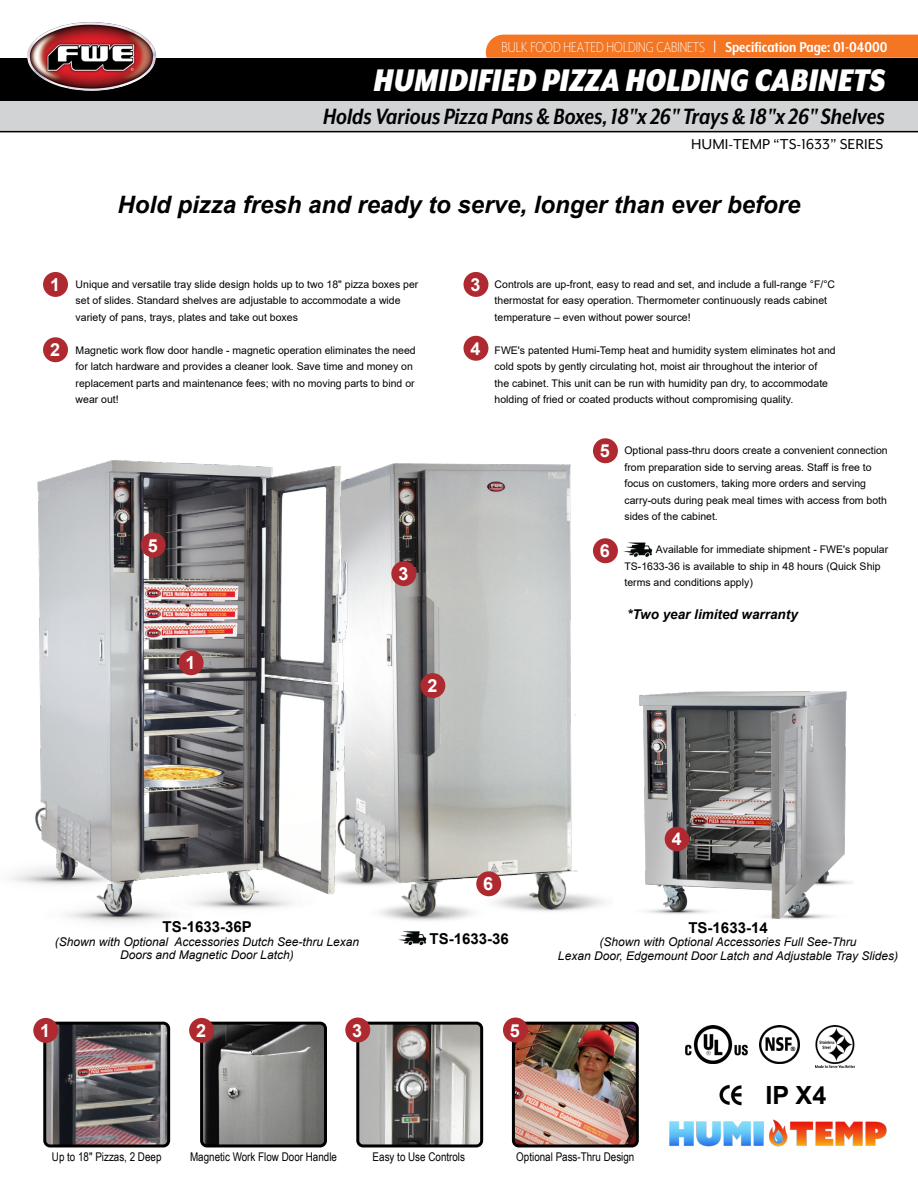
<style>
.page{position:relative;width:918px;height:1188px;background:#fff}
.page>*{position:absolute;margin:0;border:0;box-sizing:border-box;transform-origin:0 0}
.t1{font:italic 900 36px "Mr Eaves XL Mod Nar OT";color:#fff}
.t2{font:italic 700 25.5px "Mr Eaves XL Mod Nar OT";color:#000101}
.t3{font:700 25.05px "Arial";color:#000}
.t4{font:italic 700 24px "Arial";color:#000}
.t5{font:700 18px "Arial";color:#fff}
.t6{font:700 17.7px "Arial";color:#fff}
.t7{font:300 16.5px "Mr Eaves XL Mod Nar OT";color:#fff}
.t8{font:16.5px "Mr Eaves Mod OT";color:#000}
.t9{font:700 15px "Arial";color:#000}
.t10{font:italic 700 13.5px "Arial";color:#000}
.t11{font:italic 12px/13.5px "Arial";color:#000;text-align:center}
.t12{font:12px "Arial Narrow";color:#000}
.t13{font:10.5px/16.5px "Arial";color:#000}
.s1{font-weight:700}
</style>
<div class="page">
<img style="left:352px;top:459px;width:261px;height:462px">
<div style="left:43px;top:272px;width:25px;height:25px;background:#af2a30;border-radius:50%"></div>
<div style="left:43px;top:337px;width:25px;height:25px;background:#af2a30;border-radius:50%"></div>
<div style="left:464px;top:272px;width:24px;height:25px;background:#af2a30;border-radius:50%"></div>
<div style="left:464px;top:336px;width:24px;height:25px;background:#af2a30;border-radius:50%"></div>
<div style="left:593px;top:438px;width:25px;height:25px;background:#af2a30;border-radius:50%"></div>
<div style="left:593px;top:538px;width:25px;height:25px;background:#af2a30;border-radius:50%"></div>
<img style="left:11px;top:460px;width:341px;height:463px">
<div style="left:476px;top:871px;width:25px;height:25px;background:#af2a30;border-radius:50%"></div>
<div style="left:420px;top:673px;width:25px;height:25px;background:#af2a30;border-radius:50%"></div>
<div style="left:141px;top:532px;width:25px;height:25px;background:#af2a30;border-radius:50%"></div>
<div style="left:391px;top:561px;width:25px;height:25px;background:#af2a30;border-radius:50%"></div>
<img style="left:604px;top:676px;width:248px;height:245px">
<div style="left:665px;top:827px;width:24px;height:24px;background:#af2a30;border-radius:50%"></div>
<div style="left:179px;top:650px;width:25px;height:25px;background:#af2a30;border-radius:50%"></div>
<img style="left:623px;top:542px;width:30px;height:15px">
<img style="left:398px;top:931px;width:29px;height:15px">
<div style="left:0;top:100px;width:918px;height:31px;background:#d1d3d4"></div>
<div style="left:0;top:58px;width:918px;height:42px;background:#000"></div>
<hr style="left:0;top:131px;width:918px;height:1px;background:#000">
<img style="left:27px;top:22px;width:129px;height:69px">
<img style="left:27px;top:22px;width:129px;height:69px;border-radius:50%">
<div style="left:486px;top:35px;width:432px;height:23px;background:#f47522"></div>
<img style="left:815px;top:1025px;width:40px;height:43px">
<img style="left:760px;top:1025px;width:39px;height:39px">
<img style="left:719px;top:1084px;width:23px;height:22px">
<img style="left:685px;top:1026px;width:63px;height:38px">
<img style="left:669px;top:1119px;width:218px;height:28px">
<img style="left:513px;top:1026px;width:122px;height:120px">
<div style="left:512px;top:1022px;width:127px;height:125px;border:3px solid #000;border-radius:5px"></div>
<img style="left:47px;top:1023px;width:122px;height:123px">
<div style="left:43px;top:1022px;width:127px;height:125px;border:3px solid #000;border-radius:5px"></div>
<img style="left:204px;top:1026px;width:119px;height:117px">
<div style="left:200px;top:1022px;width:127px;height:125px;border:3px solid #000;border-radius:5px"></div>
<img style="left:360px;top:1023px;width:122px;height:123px">
<div style="left:356px;top:1022px;width:127px;height:125px;border:3px solid #000;border-radius:5px"></div>
<div style="left:33px;top:1018px;width:25px;height:25px;background:#af2a30;border-radius:50%"></div>
<div style="left:189px;top:1018px;width:25px;height:25px;background:#af2a30;border-radius:50%"></div>
<div style="left:345px;top:1018px;width:25px;height:24px;background:#af2a30;border-radius:50%"></div>
<div style="left:503px;top:1018px;width:25px;height:24px;background:#af2a30;border-radius:50%"></div>
<h3 class="t7" style="left:502px;top:39px;width:387px">BULK FOOD HEATED HOLDING CABINETS <span class="s1">Specification Page: 01-04000</span></h3>
<h1 class="t1" style="left:374px;top:62px;width:513px">HUMIDIFIED PIZZA HOLDING CABINETS</h1>
<h2 class="t2" style="left:323px;top:103px;width:563px">Holds Various Pizza Pans &amp; Boxes, 18"x 26" Trays &amp; 18"x 26" Shelves</h2>
<h3 class="t8" style="left:691px;top:135px;width:194px">HUMI-TEMP “TS-1633” SERIES</h3>
<h3 class="t4" style="left:118px;top:188px;width:684px">Hold pizza fresh and ready to serve, longer than ever before</h3>
<h3 class="t5" style="left:50px;top:272px;width:12px">1</h3>
<h3 class="t5" style="left:50px;top:337px;width:12px">2</h3>
<p class="t13" style="left:76px;top:276px;width:344px">Unique and versatile tray slide design holds up to two 18" pizza boxes per set of slides. Standard shelves are adjustable to accommodate a wide variety of pans, trays, plates and take out boxes</p>
<p class="t13" style="left:76px;top:342px;width:342px">Magnetic work flow door handle - magnetic operation eliminates the need for latch hardware and provides a cleaner look. Save time and money on replacement parts and maintenance fees; with no moving parts to bind or wear out!</p>
<h3 class="t5" style="left:148px;top:533px;width:12px">5</h3>
<h3 class="t5" style="left:186px;top:650px;width:12px">1</h3>
<h3 class="t5" style="left:398px;top:561px;width:12px">3</h3>
<h3 class="t5" style="left:427px;top:673px;width:12px">2</h3>
<h3 class="t5" style="left:470px;top:272px;width:12px">3</h3>
<h3 class="t5" style="left:470px;top:336px;width:12px">4</h3>
<p class="t13" style="left:495px;top:276px;width:342px">Controls are up-front, easy to read and set, and include a full-range °F/°C thermostat for easy operation. Thermometer continuously reads cabinet temperature – even without power source!</p>
<p class="t13" style="left:495px;top:342px;width:343px">FWE's patented Humi-Temp heat and humidity system eliminates hot and cold spots by gently circulating hot, moist air throughout the interior of<br>the cabinet. This unit can be run with humidity pan dry, to accommodate holding of fried or coated products without compromising quality.</p>
<h3 class="t5" style="left:600px;top:438px;width:12px">5</h3>
<h3 class="t5" style="left:600px;top:538px;width:12px">6</h3>
<p class="t13" style="left:624px;top:442px;width:265px">Optional pass-thru doors create a convenient connection from preparation side to serving areas. Staff is free to focus on customers, taking more orders and serving carry-outs during peak meal times with access from both sides of the cabinet.</p>
<p class="t13" style="left:624px;top:541px;width:265px;text-indent:32px">Available for immediate shipment - FWE's popular<br>TS-1633-36 is available to ship in 48 hours (Quick Ship terms and conditions apply)</p>
<p class="t10" style="left:627px;top:606px;width:172px">*Two year limited warranty</p>
<h3 class="t5" style="left:483px;top:871px;width:12px">6</h3>
<h3 class="t6" style="left:672px;top:827px;width:11px">4</h3>
<h3 class="t9" style="left:163px;top:916px;width:91px">TS-1633-36P</h3>
<p class="t11" style="left:55px;top:935px;width:306px">(Shown with Optional Accessories Dutch See-thru Lexan<br>Doors and Magnetic Door Latch)</p>
<h3 class="t9" style="left:430px;top:928px;width:81px">TS-1633-36</h3>
<h3 class="t5" style="left:40px;top:1018px;width:12px">1</h3>
<h3 class="t5" style="left:196px;top:1018px;width:12px">2</h3>
<h3 class="t5" style="left:352px;top:1018px;width:12px">3</h3>
<h3 class="t5" style="left:510px;top:1018px;width:12px">5</h3>
<h3 class="t9" style="left:688px;top:917px;width:81px">TS-1633-14</h3>
<p class="t11" style="left:558px;top:935px;width:342px">(Shown with Optional Accessories Full See-Thru<br>Lexan Door, Edgemount Door Latch and Adjustable Tray Slides)</p>
<h3 class="t3" style="left:765px;top:1078px;width:62px">IP X4</h3>
<p class="t12" style="left:52px;top:1148px;width:111px">Up to 18" Pizzas, 2 Deep</p>
<p class="t12" style="left:190px;top:1148px;width:148px">Magnetic Work Flow Door Handle</p>
<p class="t12" style="left:373px;top:1148px;width:94px">Easy to Use Controls</p>
<p class="t12" style="left:516px;top:1148px;width:120px">Optional Pass-Thru Design</p>
</div>
